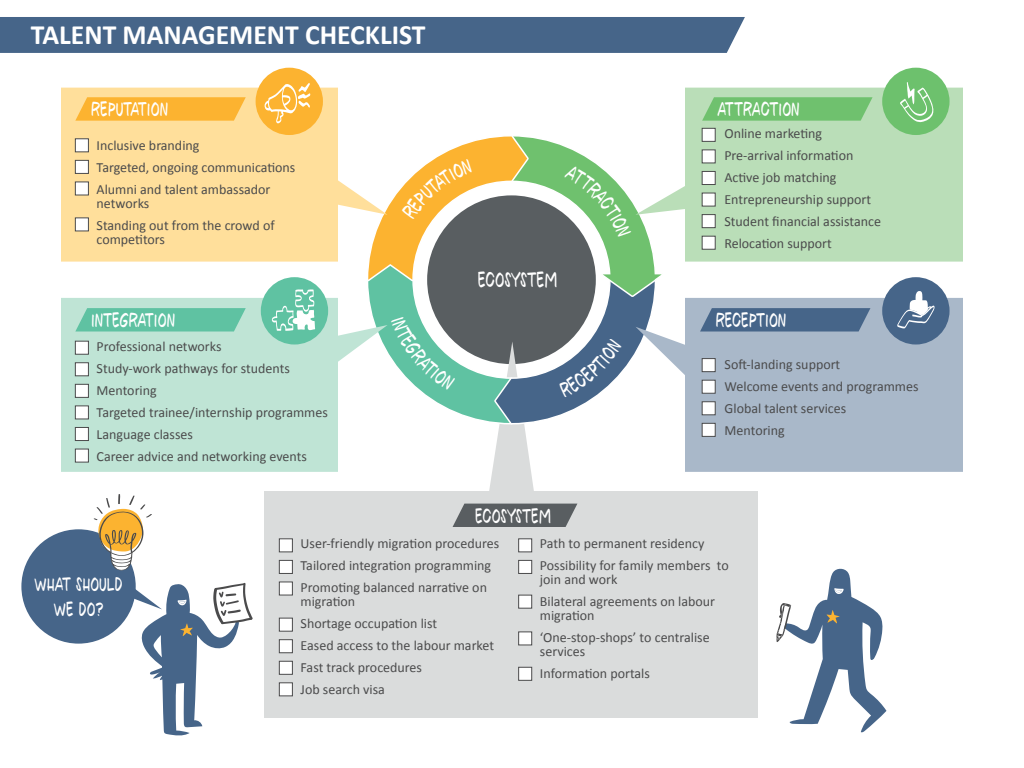
<style>
.page{position:relative;width:1024px;height:768px;background:#fff}
.page>*{position:absolute;margin:0;border:0;box-sizing:border-box;transform-origin:0 0}
.t1{font:700 28px "Calibri";color:#fff}
.t2{font:22px "MARIASLOOSEHAND Regular";color:#fff}
.t3{font:21px "MARIASLOOSEHAND Regular";color:#fff}
.t4{font:20.6px/24.7px "MARIASLOOSEHAND Regular";color:#fff;text-align:center}
.t5{font:14px/22px "Calibri";color:#4b4b4c}
</style>
<div class="page">
<svg style="left:61px;top:88px;width:306px;height:174px;background:#fee2a5"></svg>
<svg style="left:663px;top:88px;width:300px;height:174px;background:#bfe0bd"></svg>
<svg style="left:663px;top:298px;width:300px;height:174px;background:#afbdcc"></svg>
<svg style="left:61px;top:298px;width:306px;height:174px;background:#c5e6d9"></svg>
<div style="left:75px;top:138px;width:14px;height:14px;background:#fff;border:1px solid #4b4b4c"></div>
<div style="left:75px;top:160px;width:14px;height:14px;background:#fff;border:1px solid #4b4b4c"></div>
<div style="left:75px;top:182px;width:14px;height:13px;background:#fff;border:1px solid #4b4b4c"></div>
<div style="left:75px;top:218px;width:14px;height:13px;background:#fff;border:1px solid #4b4b4c"></div>
<div style="left:75px;top:341px;width:14px;height:14px;background:#fff;border:1px solid #4b4b4c"></div>
<div style="left:75px;top:362px;width:14px;height:14px;background:#fff;border:1px solid #4b4b4c"></div>
<div style="left:75px;top:384px;width:14px;height:14px;background:#fff;border:1px solid #4b4b4c"></div>
<div style="left:75px;top:406px;width:14px;height:13px;background:#fff;border:1px solid #4b4b4c"></div>
<div style="left:75px;top:427px;width:14px;height:14px;background:#fff;border:1px solid #4b4b4c"></div>
<div style="left:75px;top:449px;width:14px;height:13px;background:#fff;border:1px solid #4b4b4c"></div>
<div style="left:702px;top:128px;width:14px;height:14px;background:#fff;border:1px solid #4b4b4c"></div>
<div style="left:702px;top:150px;width:14px;height:13px;background:#fff;border:1px solid #4b4b4c"></div>
<div style="left:702px;top:171px;width:14px;height:14px;background:#fff;border:1px solid #4b4b4c"></div>
<div style="left:702px;top:193px;width:14px;height:13px;background:#fff;border:1px solid #4b4b4c"></div>
<div style="left:702px;top:214px;width:14px;height:14px;background:#fff;border:1px solid #4b4b4c"></div>
<div style="left:702px;top:236px;width:14px;height:14px;background:#fff;border:1px solid #4b4b4c"></div>
<div style="left:702px;top:358px;width:14px;height:14px;background:#fff;border:1px solid #4b4b4c"></div>
<div style="left:702px;top:380px;width:14px;height:14px;background:#fff;border:1px solid #4b4b4c"></div>
<div style="left:702px;top:401px;width:14px;height:14px;background:#fff;border:1px solid #4b4b4c"></div>
<div style="left:702px;top:423px;width:14px;height:14px;background:#fff;border:1px solid #4b4b4c"></div>
<svg style="left:75px;top:308px;width:171px;height:24px;background:#68c5a6"></svg>
<svg style="left:75px;top:97px;width:171px;height:24px;background:#fcb73a"></svg>
<svg style="left:702px;top:97px;width:171px;height:24px;background:#76c375"></svg>
<svg style="left:700px;top:308px;width:170px;height:24px;background:#4e6c8e"></svg>
<div style="left:882px;top:68px;width:68px;height:67px;background:#6dc16d;border-radius:50%"></div>
<svg style="left:900px;top:82px;width:34px;height:40px"></svg>
<div style="left:882px;top:277px;width:68px;height:68px;background:#466589;border-radius:50%"></div>
<svg style="left:897px;top:291px;width:38px;height:37px"></svg>
<div style="left:261px;top:277px;width:67px;height:68px;background:#5fc2a2;border-radius:50%"></div>
<svg style="left:272px;top:289px;width:43px;height:42px"></svg>
<div style="left:256px;top:68px;width:67px;height:67px;background:#fcb330;border-radius:50%"></div>
<svg style="left:264px;top:83px;width:46px;height:40px"></svg>
<div style="left:265px;top:492px;width:493px;height:226px;background:#dadcdc"></div>
<div style="left:279px;top:538px;width:14px;height:14px;background:#fff;border:1px solid #4b4b4c"></div>
<div style="left:279px;top:560px;width:14px;height:14px;background:#fff;border:1px solid #4b4b4c"></div>
<div style="left:279px;top:582px;width:14px;height:13px;background:#fff;border:1px solid #4b4b4c"></div>
<div style="left:279px;top:618px;width:14px;height:14px;background:#fff;border:1px solid #4b4b4c"></div>
<div style="left:279px;top:639px;width:14px;height:14px;background:#fff;border:1px solid #4b4b4c"></div>
<div style="left:279px;top:661px;width:14px;height:14px;background:#fff;border:1px solid #4b4b4c"></div>
<div style="left:279px;top:682px;width:14px;height:14px;background:#fff;border:1px solid #4b4b4c"></div>
<div style="left:518px;top:538px;width:14px;height:14px;background:#fff;border:1px solid #4b4b4c"></div>
<div style="left:518px;top:560px;width:14px;height:14px;background:#fff;border:1px solid #4b4b4c"></div>
<div style="left:518px;top:595px;width:14px;height:14px;background:#fff;border:1px solid #4b4b4c"></div>
<div style="left:518px;top:632px;width:14px;height:13px;background:#fff;border:1px solid #4b4b4c"></div>
<div style="left:518px;top:667px;width:14px;height:14px;background:#fff;border:1px solid #4b4b4c"></div>
<svg style="left:453px;top:504px;width:124px;height:23px;background:#64696b"></svg>
<div style="left:0;top:17px;width:745px;height:36px;background:#466589"></div>
<div style="left:21px;top:529px;width:115px;height:115px;background:#466589;border-radius:50%"></div>
<svg style="left:94px;top:494px;width:159px;height:242px"></svg>
<svg style="left:776px;top:568px;width:110px;height:165px"></svg>
<svg style="left:367px;top:136px;width:296px;height:356px"></svg>
<h1 class="t1" style="left:31px;top:18px;width:396px">TALENT MANAGEMENT CHECKLIST</h1>
<h3 class="t3" style="left:91px;top:96px;width:79px">REPUTATION</h3>
<h3 class="t3" style="left:718px;top:96px;width:83px">ATTRACTION</h3>
<p class="t5" style="left:97px;top:134px;width:200px">Inclusive branding<br>Targeted, ongoing communications<br>Alumni and talent ambassador</p>
<p class="t5" style="left:97px;top:192px;width:180px">networks<br>Standing out from the crowd of</p>
<p class="t5" style="left:97px;top:228px;width:70px">competitors</p>
<h3 class="t3" style="left:91px;top:307px;width:86px">INTEGRATION</h3>
<p class="t5" style="left:97px;top:334px;width:233px">Professional networks<br>Study-work pathways for students<br>Mentoring<br>Targeted trainee/internship programmes<br>Language classes<br>Career advice and networking events</p>
<h2 class="t2" style="left:478px;top:266px;width:81px">ECOSYSTEM</h2>
<h3 class="t3" style="left:475px;top:503px;width:77px">ECOSYSTEM</h3>
<p class="t5" style="left:724px;top:122px;width:158px">Online marketing<br>Pre-arrival information<br>Active job matching<br>Entrepreneurship support<br>Student financial assistance<br>Relocation support</p>
<h3 class="t3" style="left:716px;top:307px;width:72px">RECEPTION</h3>
<p class="t5" style="left:725px;top:353px;width:195px">Soft-landing support<br>Welcome events and programmes<br>Global talent services<br>Mentoring</p>
<h3 class="t4" style="left:34px;top:572px;width:90px">WHAT SHOULD<br>WE DO?</h3>
<p class="t5" style="left:301px;top:532px;width:200px">User-friendly migration procedures<br>Tailored integration programming<br>Promoting balanced narrative on</p>
<p class="t5" style="left:301px;top:590px;width:195px">migration<br>Shortage occupation list<br>Eased access to the labour market<br>Fast track procedures<br>Job search visa</p>
<p class="t5" style="left:540px;top:532px;width:190px">Path to permanent residency<br>Possibility for family members to</p>
<p class="t5" style="left:540px;top:568px;width:177px">join and work<br>Bilateral agreements on labour</p>
<p class="t5" style="left:540px;top:604px;width:171px">migration<br>‘One-stop-shops’ to centralise</p>
<p class="t5" style="left:540px;top:640px;width:112px">services<br>Information portals</p>
</div>
